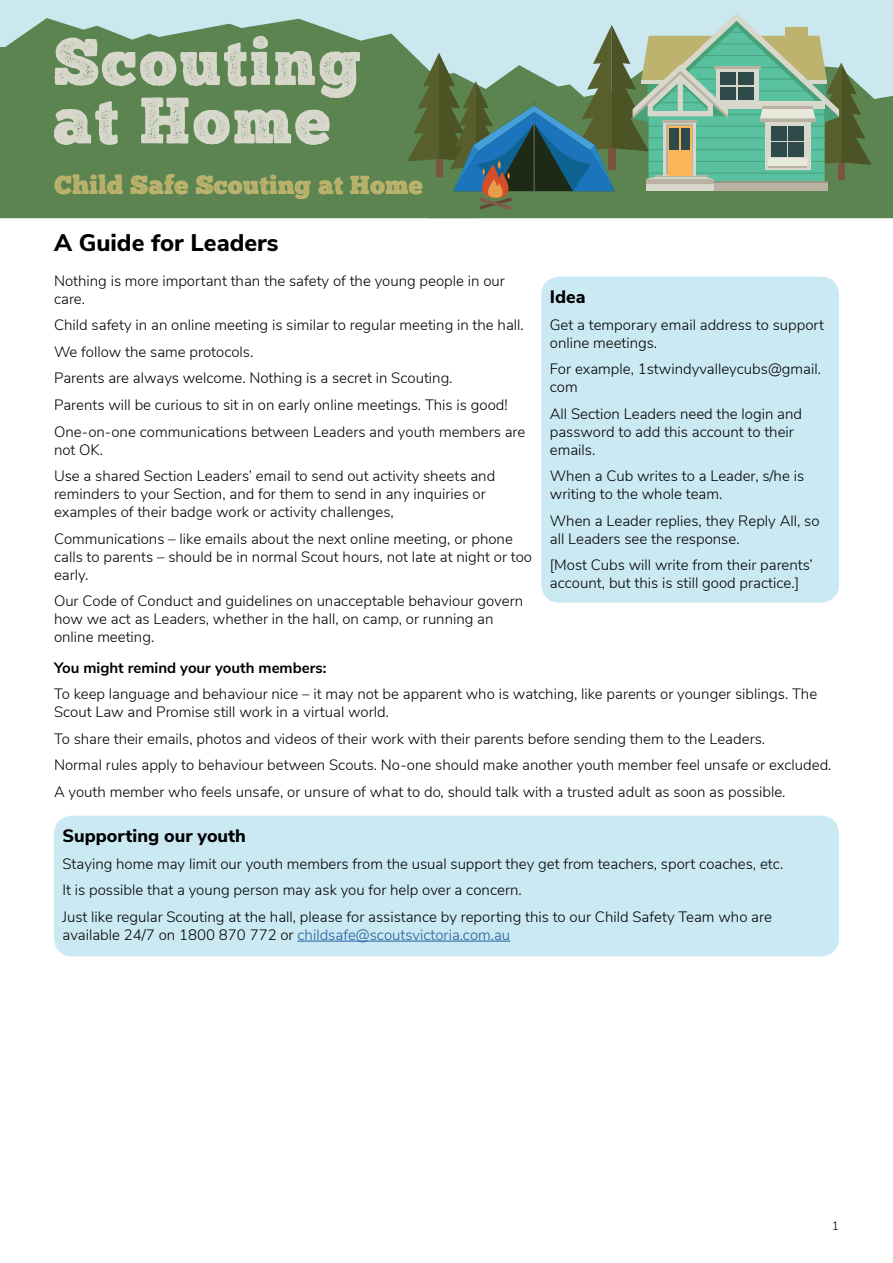
<style>
.page{position:relative;width:893px;height:1263px;background:#fff}
.page>*{position:absolute;margin:0;border:0;box-sizing:border-box;transform-origin:0 0}
.t1{font:66px/58.5px "Chunk Five Print";letter-spacing:.035em;color:#d8d7cb}
.t2{font:26.25px "Chunk Five Print";color:#bdb36c}
.t3{font:800 24px "Nunito Sans";color:#000}
.t4{font:800 18px "Nunito Sans";color:#000}
.t5{font:300 15px/18px "Nunito Sans";color:#000}
.t6{font:300 15px "Nunito Sans";color:#215e9e}
.t7{font:700 15px "Nunito Sans";color:#000}
.t8{font:300 12px "Nunito Sans";color:#000}
.s1{color:#000}
</style>
<div class="page">
<div style="left:0;top:0;width:893px;height:128px;background:#cbe8ef"></div>
<div style="left:0;top:18px;width:428px;height:200px;background:#5b8451"></div>
<div style="left:428px;top:95px;width:465px;height:123px;background:#5b8451"></div>
<svg style="left:407px;top:13px;width:464px;height:197px"></svg>
<div style="left:241px;top:174px;width:25px;height:25px;background:#5b8451;border-radius:50%"></div>
<div style="left:541px;top:277px;width:298px;height:326px;background:#cbe9f3;border-radius:18px"></div>
<div style="left:54px;top:816px;width:785px;height:140px;background:#cbe9f3;border-radius:18px"></div>
<hr style="left:297px;top:941px;width:213px;height:1px;background:#215e9e">
<h1 class="t1" style="left:53px;top:37px;width:310px">Scouting at Home</h1>
<h2 class="t2" style="left:54px;top:173px;width:371px">Child Safe Scouting at Home</h2>
<h3 class="t3" style="left:54px;top:225px;width:226px">A Guide for Leaders</h3>
<p class="t5" style="left:54px;top:271px;width:452px">Nothing is more important than the safety of the young people in our care.</p>
<p class="t5" style="left:54px;top:311px;width:473px;line-height:26.5px">Child safety in an online meeting is similar to regular meeting in the hall.<br>We follow the same protocols.<br>Parents are always welcome. Nothing is a secret in Scouting.<br>Parents will be curious to sit in on early online meetings. This is good!<br>One-on-one communications between Leaders and youth members are</p>
<p class="t5" style="left:54px;top:435px;width:443px;line-height:26.5px">not OK.<br>Use a shared Section Leaders’ email to send out activity sheets and</p>
<p class="t5" style="left:54px;top:484px;width:433px">reminders to your Section, and for them to send in any inquiries or examples of their badge work or activity challenges,</p>
<p class="t5" style="left:54px;top:528px;width:480px">Communications – like emails about the next online meeting, or phone calls to parents – should be in normal Scout hours, not late at night or too early.</p>
<p class="t5" style="left:54px;top:591px;width:471px">Our Code of Conduct and guidelines on unacceptable behaviour govern how we act as Leaders, whether in the hall, on camp, or running an online meeting.</p>
<p class="t7" style="left:54px;top:657px;width:274px">You might remind your youth members:</p>
<p class="t5" style="left:54px;top:684px;width:765px">To keep language and behaviour nice – it may not be apparent who is watching, like parents or younger siblings. The<br>Scout Law and Promise still work in a virtual world.</p>
<p class="t5" style="left:54px;top:724px;width:779px;line-height:26.5px">To share their emails, photos and videos of their work with their parents before sending them to the Leaders.<br>Normal rules apply to behaviour between Scouts. No-one should make another youth member feel unsafe or excluded.<br>A youth member who feels unsafe, or unsure of what to do, should talk with a trusted adult as soon as possible.</p>
<p class="t4" style="left:550px;top:284px;width:37px">Idea</p>
<p class="t5" style="left:550px;top:315px;width:276px">Get a temporary email address to support online meetings.</p>
<p class="t5" style="left:550px;top:359px;width:273px">For example, 1stwindyvalleycubs@gmail. com</p>
<p class="t5" style="left:550px;top:404px;width:254px">All Section Leaders need the login and password to add this account to their emails.</p>
<p class="t5" style="left:550px;top:466px;width:256px">When a Cub writes to a Leader, s/he is writing to the whole team.</p>
<p class="t5" style="left:550px;top:511px;width:271px">When a Leader replies, they Reply All, so all Leaders see the response.</p>
<p class="t5" style="left:550px;top:555px;width:265px">[Most Cubs will write from their parents’ account, but this is still good practice.]</p>
<p class="t4" style="left:63px;top:823px;width:185px">Supporting our youth</p>
<p class="t5" style="left:63px;top:849px;width:722px;line-height:26.5px">Staying home may limit our youth members from the usual support they get from teachers, sport coaches, etc.<br>It is possible that a young person may ask you for help over a concern.<br>Just like regular Scouting at the hall, please for assistance by reporting this to our Child Safety Team who are</p>
<p class="t6" style="left:63px;top:924px;width:449px"><span class="s1">available 24/7 on 1800 870 772 or</span> childsafe@scoutsvictoria.com.au</p>
<p class="t8" style="left:832px;top:1217px;width:9px">1</p>
</div>
